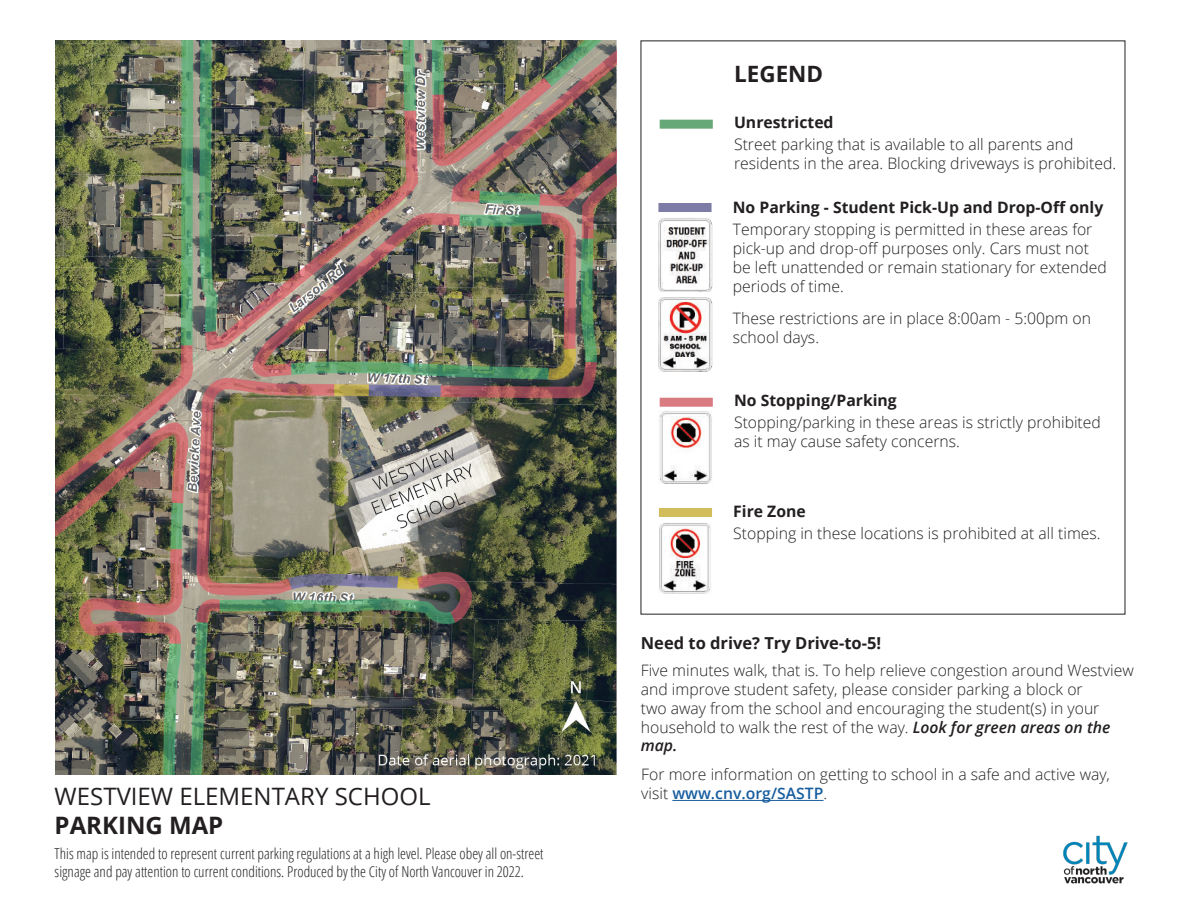
<style>
.page{position:relative;width:1188px;height:918px;background:#fff}
.page>*{position:absolute;margin:0;border:0;box-sizing:border-box;transform-origin:0 0}
.t1{font:24px "Open Sans";color:#231f20}
.t2{font:700 24px "Open Sans";color:#231f20}
.t3{font:700 22.5px "Open Sans";color:#231f20}
.t4{font:700 16.5px "Open Sans";color:#231f20}
.t5{font:300 15.75px/18.9px "Open Sans";color:#231f20}
.t6{font:700 15.75px "Open Sans";color:#231f20}
.t7{font:300 condensed 15px/18px "Open Sans";color:#231f20}
.s1{font-weight:600;font-style:italic}
.s2{font-weight:600;color:#175d9e}
</style>
<div class="page">
<img style="left:55px;top:40px;width:562px;height:735px">
<img style="left:659px;top:411px;width:53px;height:72px">
<img style="left:658px;top:297px;width:55px;height:74px">
<img style="left:659px;top:523px;width:52px;height:71px">
<img style="left:658px;top:218px;width:55px;height:74px">
<div style="left:663px;top:222px;width:45px;height:66px;background:#fff"></div>
<img style="left:663px;top:227px;width:45px;height:56px">
<div style="left:660px;top:120px;width:53px;height:9px;background:#66a877"></div>
<div style="left:660px;top:398px;width:53px;height:9px;background:#da7b81"></div>
<div style="left:658px;top:203px;width:54px;height:9px;background:#7d7ca7"></div>
<div style="left:659px;top:508px;width:53px;height:9px;background:#d2bd5b"></div>
<img style="left:1063px;top:835px;width:65px;height:49px">
<hr style="left:672px;top:800px;width:152px;height:1px;background:#175d9e">
<p class="t1" style="left:55px;top:780px;width:377px">WESTVIEW ELEMENTARY SCHOOL</p>
<p class="t2" style="left:55px;top:808px;width:170px">PARKING MAP</p>
<p class="t7" style="left:55px;top:844px;width:490px">This map is intended to represent current parking regulations at a high level. Please obey all on-street signage and pay attention to current conditions. Produced by the City of North Vancouver in 2022.</p>
<p class="t3" style="left:734px;top:58px;width:91px">LEGEND</p>
<p class="t6" style="left:734px;top:111px;width:101px">Unrestricted</p>
<p class="t5" style="left:734px;top:134px;width:384px">Street parking that is available to all parents and residents in the area. Blocking driveways is prohibited.</p>
<p class="t6" style="left:733px;top:196px;width:372px">No Parking - Student Pick-Up and Drop-Off only</p>
<p class="t5" style="left:733px;top:220px;width:376px">Temporary stopping is permitted in these areas for pick-up and drop-off purposes only. Cars must not be left unattended or remain stationary for extended periods of time.</p>
<p class="t5" style="left:733px;top:309px;width:360px">These restrictions are in place 8:00am - 5:00pm on school days.</p>
<p class="t6" style="left:734px;top:389px;width:164px">No Stopping/Parking</p>
<p class="t5" style="left:734px;top:413px;width:368px">Stopping/parking in these areas is strictly prohibited as it may cause safety concerns.</p>
<p class="t6" style="left:733px;top:500px;width:74px">Fire Zone</p>
<p class="t5" style="left:733px;top:523px;width:369px">Stopping in these locations is prohibited at all times.</p>
<p class="t4" style="left:641px;top:632px;width:242px">Need to drive? Try Drive-to-5!</p>
<p class="t5" style="left:641px;top:660px;width:494px">Five minutes walk, that is. To help relieve congestion around Westview and improve student safety, please consider parking a block or<br>two away from the school and encouraging the student(s) in your household to walk the rest of the way. <span class="s1">Look for green areas on the map.</span></p>
<p class="t5" style="left:641px;top:765px;width:470px">For more information on getting to school in a safe and active way, visit <span class="s2">www.cnv.org/SASTP</span>.</p>
</div>
